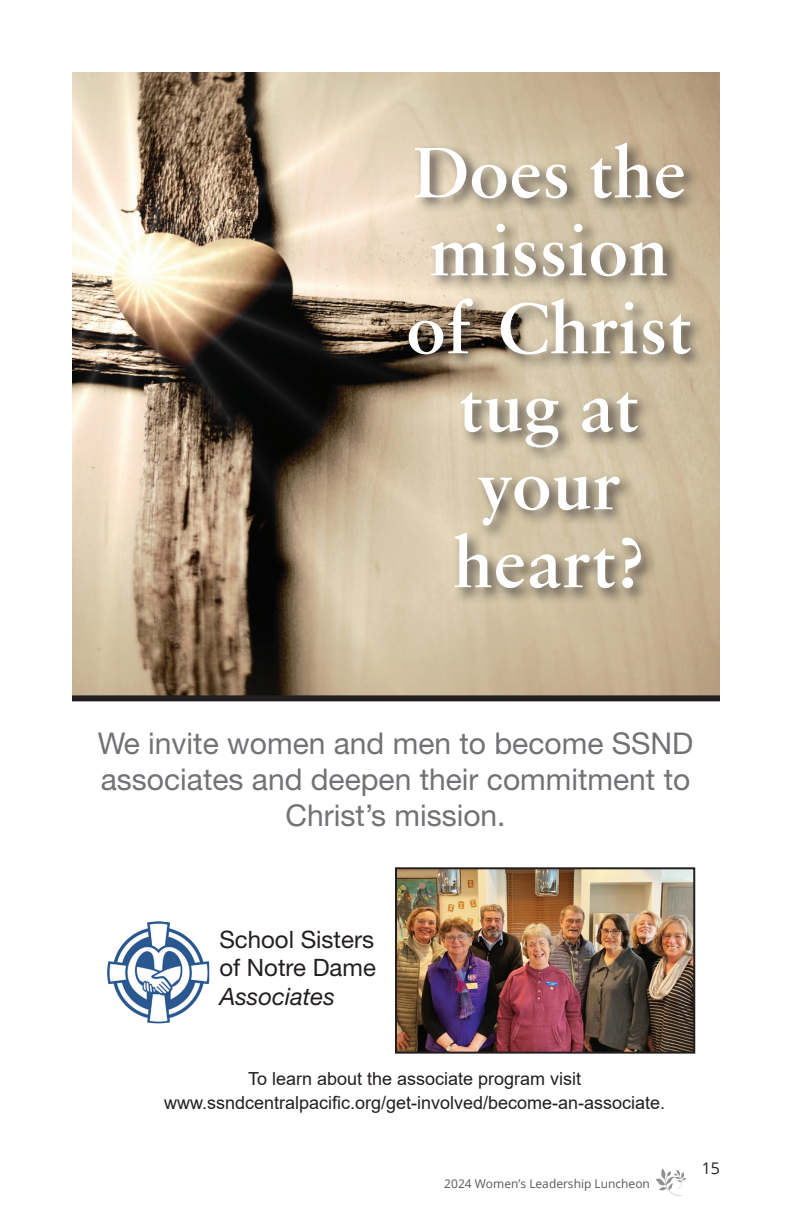
<style>
.page{position:relative;width:792px;height:1224px;background:#fff}
.page>*{position:absolute;margin:0;border:0;box-sizing:border-box;transform-origin:0 0}
.t1{font:600 76px/78px "Sabon MT Pro";color:#fff;text-align:center}
.t2{font:30px/36px "Helvetica Neue LT Std";color:#717275;text-align:center}
.t3{font:24px/28.8px "Helvetica Neue LT Std";color:#231f20}
.t4{font:italic 24px "Helvetica Neue LT Std";color:#231f20}
.t5{font:18px/24px "Arial";color:#231f20;text-align:center}
.t6{font:16px "Open Sans";color:#231f20}
.t7{font:12px "Open Sans";color:#57585a}
</style>
<div class="page">
<svg style="left:656px;top:1168px;width:30px;height:28px"></svg>
<img style="left:72px;top:72px;width:648px;height:623px">
<div style="left:404px;top:140px;width:303px;height:465px;background:#231f20;opacity:.75"></div>
<div style="left:72px;top:695px;width:648px;height:6px;background:#231f20"></div>
<img style="left:107px;top:921px;width:102px;height:102px">
<img style="left:398px;top:870px;width:294px;height:181px">
<div style="left:395px;top:867px;width:300px;height:187px;border:2px solid #231f20"></div>
<h1 class="t1" style="left:406px;top:132px;width:288px">Does the mission of Christ tug at your heart?</h1>
<h2 class="t2" style="left:98px;top:725px;width:597px">We invite women and men to become SSND associates and deepen their commitment to<br>Christ’s mission.</h2>
<h3 class="t3" style="left:219px;top:924px;width:158px">School Sisters of Notre Dame</h3>
<h3 class="t4" style="left:219px;top:982px;width:117px">Associates</h3>
<p class="t5" style="left:164px;top:1067px;width:503px">To learn about the associate program visit www.ssndcentralpacific.org/get-involved/become-an-associate.</p>
<p class="t7" style="left:444px;top:1175px;width:207px">2024 Women’s Leadership Luncheon</p>
<p class="t6" style="left:702px;top:1157px;width:20px">15</p>
</div>
